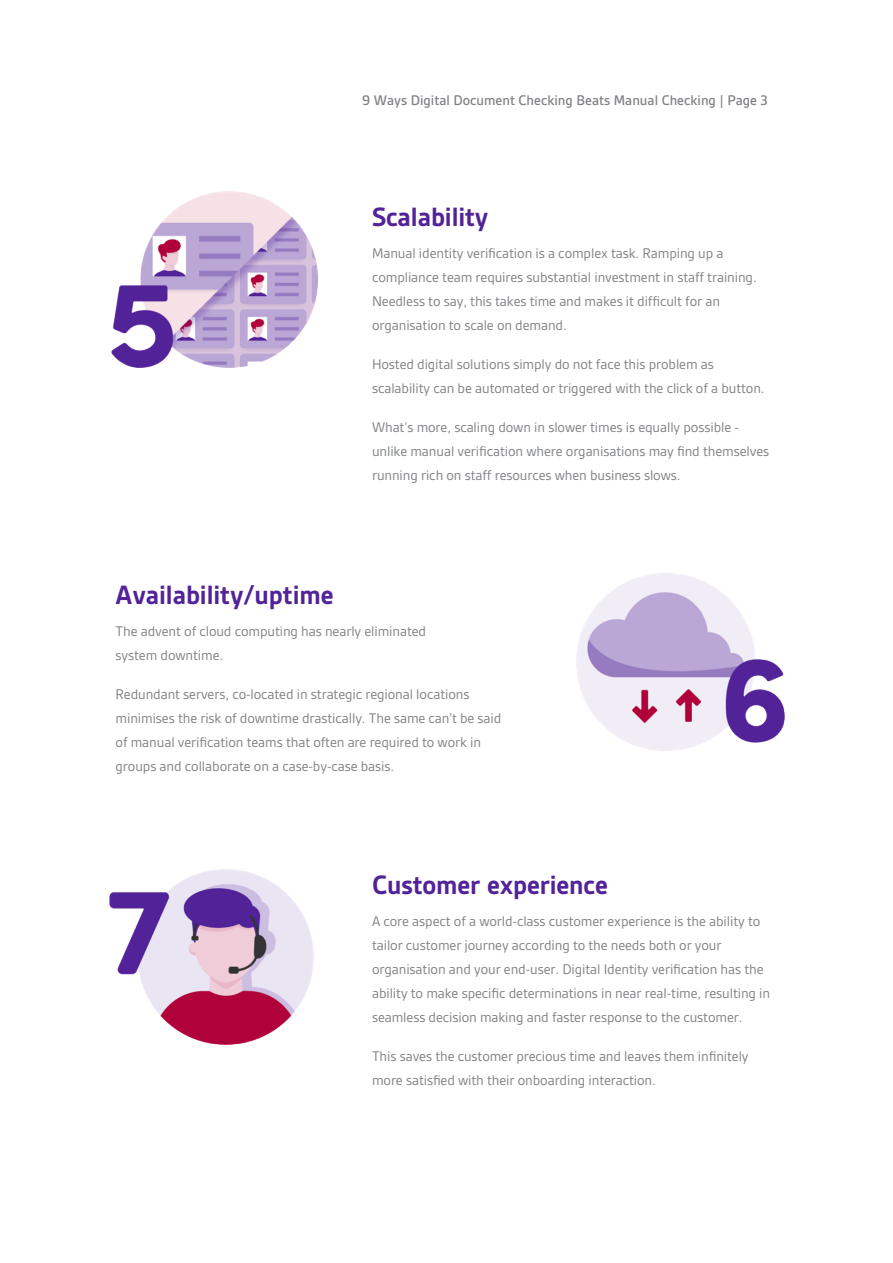
<style>
.page{position:relative;width:893px;height:1263px;background:#fff}
.page>*{position:absolute;margin:0;border:0;box-sizing:border-box;transform-origin:0 0}
.t1{font:700 28.5px "Gesta";letter-spacing:-.005em;color:#522398}
.t2{font:15px/24px "Gesta";letter-spacing:-.005em;color:#808285}
.t3{font:500 15px "Gesta";color:#808285}
</style>
<div class="page">
<img style="left:111px;top:191px;width:207px;height:177px">
<img style="left:576px;top:573px;width:208px;height:178px">
<img style="left:110px;top:870px;width:203px;height:174px">
<p class="t3" style="left:362px;top:91px;width:407px">9 Ways Digital Document Checking Beats Manual Checking | Page 3</p>
<h1 class="t1" style="left:372px;top:200px;width:118px">Scalability</h1>
<p class="t2" style="left:372px;top:241px;width:386px">Manual identity verification is a complex task. Ramping up a compliance team requires substantial investment in staff training.<br>Needless to say, this takes time and makes it difficult for an organisation to scale on demand.</p>
<p class="t2" style="left:372px;top:352px;width:394px">Hosted digital solutions simply do not face this problem as scalability can be automated or triggered with the click of a button.</p>
<p class="t2" style="left:372px;top:415px;width:399px">What’s more, scaling down in slower times is equally possible - unlike manual verification where organisations may find themselves running rich on staff resources when business slows.</p>
<h1 class="t1" style="left:116px;top:578px;width:219px">Availability/uptime</h1>
<p class="t2" style="left:116px;top:619px;width:312px">The advent of cloud computing has nearly eliminated system downtime.</p>
<p class="t2" style="left:116px;top:682px;width:387px">Redundant servers, co-located in strategic regional locations minimises the risk of downtime drastically. The same can't be said of manual verification teams that often are required to work in groups and collaborate on a case-by-case basis.</p>
<h1 class="t1" style="left:372px;top:869px;width:237px">Customer experience</h1>
<p class="t2" style="left:372px;top:909px;width:400px">A core aspect of a world-class customer experience is the ability to tailor customer journey according to the needs both or your organisation and your end-user. Digital Identity verification has the ability to make specific determinations in near real-time, resulting in seamless decision making and faster response to the customer.</p>
<p class="t2" style="left:372px;top:1044px;width:378px">This saves the customer precious time and leaves them infinitely more satisfied with their onboarding interaction.</p>
</div>
